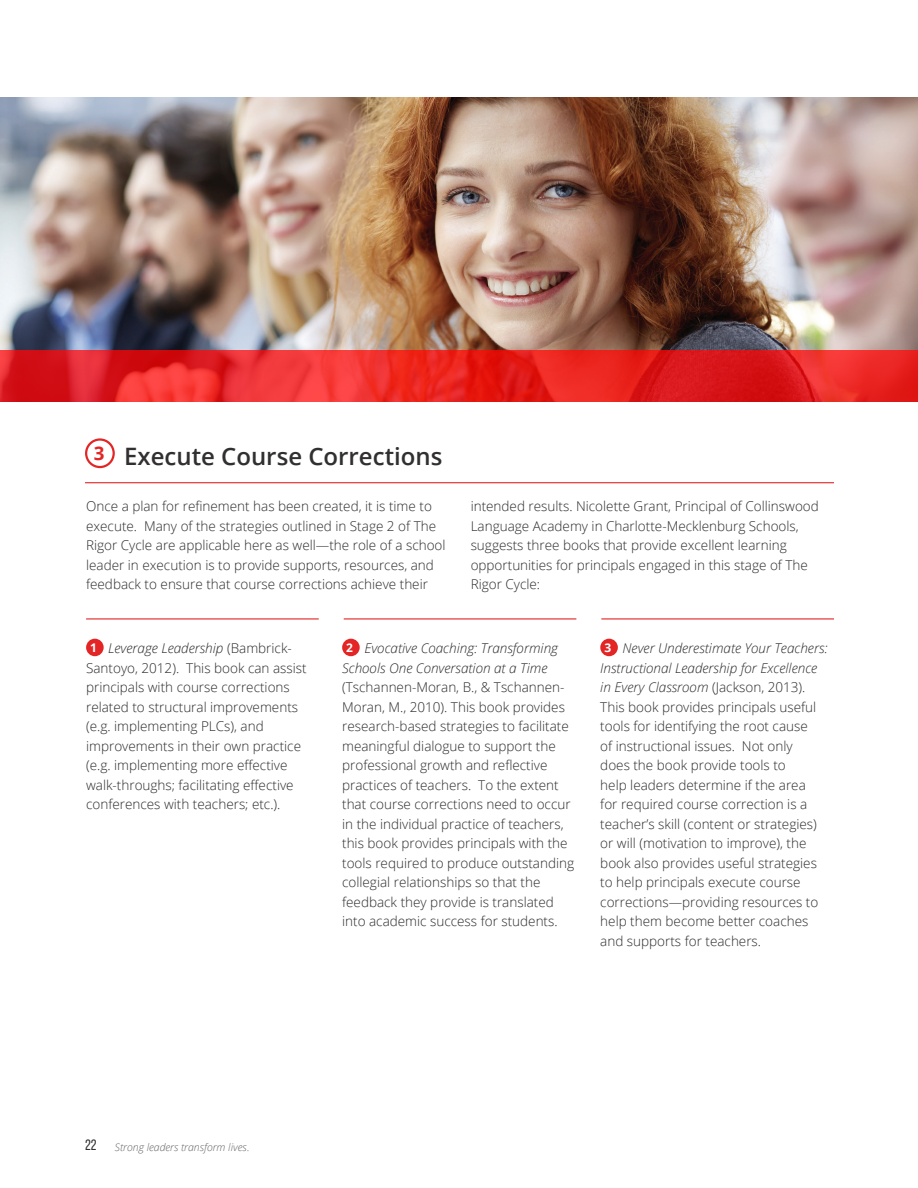
<style>
.page{position:relative;width:918px;height:1188px;background:#fff}
.page>*{position:absolute;margin:0;border:0;box-sizing:border-box;transform-origin:0 0}
.t1{font:600 24px "Open Sans";color:#312f30}
.t2{font:300 13.5px/19.5px "Open Sans";color:#2b292a}
.t3{font:italic 300 13.5px/19.5px "Open Sans";color:#2b292a}
.t4{font:italic 300 10.5px "Open Sans";color:#636366}
.s1{font-weight:700;font-size:12px;color:#fff}
.s2{font-style:italic}
.s3{font-weight:700;font-style:normal;font-size:12px;color:#fff}
.s4{font-family:"Bebas Neue";font-weight:400;font-style:normal;font-size:15px;color:#312f30}
.s5{font-style:normal}
</style>
<div class="page">
<hr style="left:85px;top:482px;width:749px;height:1px;background:#e32525">
<div style="left:85px;top:438px;width:30px;height:30px;border:2px solid #e32525;border-radius:50%"></div>
<img style="left:0;top:98px;width:918px;height:253px">
<svg style="left:0;top:351px;width:918px;height:51px"></svg>
<div style="left:86px;top:639px;width:18px;height:17px;background:#e32525;border-radius:50%"></div>
<div style="left:342px;top:639px;width:18px;height:17px;background:#e32525;border-radius:50%"></div>
<div style="left:600px;top:639px;width:18px;height:17px;background:#e32525;border-radius:50%"></div>
<hr style="left:86px;top:618px;width:233px;height:2px;background:#e32525">
<hr style="left:344px;top:618px;width:232px;height:2px;background:#e32525">
<hr style="left:601px;top:618px;width:233px;height:2px;background:#e32525">
<h1 class="t1" style="left:94px;top:440px;width:350px"><sup>3</sup> Execute Course Corrections</h1>
<p class="t2" style="left:86px;top:496px;width:361px">Once a plan for refinement has been created, it is time to execute. Many of the strategies outlined in Stage 2 of The Rigor Cycle are applicable here as well—the role of a school leader in execution is to provide supports, resources, and feedback to ensure that course corrections achieve their</p>
<p class="t2" style="left:471px;top:496px;width:350px">intended results. Nicolette Grant, Principal of Collinswood Language Academy in Charlotte-Mecklenburg Schools, suggests three books that provide excellent learning opportunities for principals engaged in this stage of The Rigor Cycle:</p>
<p class="t2" style="left:86px;top:638px;width:222px;text-indent:4px"><span class="s1">1</span> <span class="s2">Leverage Leadership</span> (Bambrick-Santoyo, 2012). This book can assist principals with course corrections related to structural improvements (e.g. implementing PLCs), and improvements in their own practice (e.g. implementing more effective walk-throughs; facilitating effective conferences with teachers; etc.).</p>
<p class="t3" style="left:342px;top:638px;width:217px;text-indent:4px"><span class="s3">2</span> Evocative Coaching: Transforming<br>Schools One Conversation at a Time</p>
<p class="t2" style="left:342px;top:677px;width:234px">(Tschannen-Moran, B., &amp; Tschannen-Moran, M., 2010). This book provides research-based strategies to facilitate meaningful dialogue to support the professional growth and reflective practices of teachers. To the extent that course corrections need to occur in the individual practice of teachers, this book provides principals with the tools required to produce outstanding collegial relationships so that the feedback they provide is translated into academic success for students.</p>
<p class="t2" style="left:600px;top:638px;width:229px;text-indent:4px"><span class="s1">3</span> <span class="s2">Never Underestimate Your Teachers:<br>Instructional Leadership for Excellence in Every Classroom</span> (Jackson, 2013).<br>This book provides principals useful tools for identifying the root cause<br>of instructional issues. Not only<br>does the book provide tools to<br>help leaders determine if the area<br>for required course correction is a teacher’s skill (content or strategies) or will (motivation to improve), the book also provides useful strategies to help principals execute course corrections—providing resources to help them become better coaches and supports for teachers.</p>
<p class="t4" style="left:85px;top:1140px;width:166px"><span class="s4">22</span> Strong leaders transform lives<span class="s5">.</span></p>
</div>
